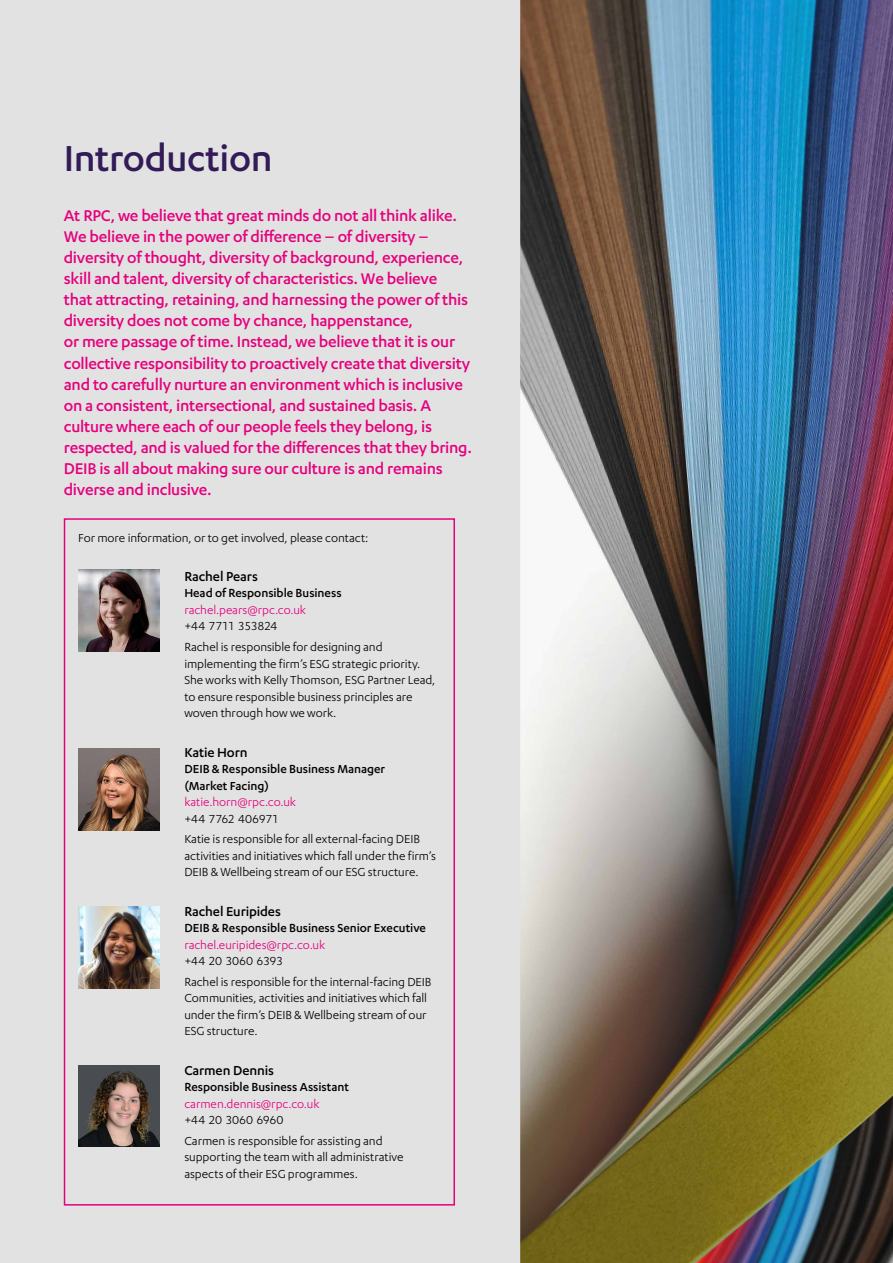
<style>
.page{position:relative;width:893px;height:1263px;background:#e2e2e2}
.page>*{position:absolute;margin:0;border:0;box-sizing:border-box;transform-origin:0 0}
.t1{font:500 42px "Karbon";letter-spacing:-.01em;color:#331b58}
.t2{font:500 18px/21px "Karbon";letter-spacing:-.015em;color:#e6007d}
.t3{font:500 15px "Karbon";letter-spacing:-.005em;color:#000}
.t4{font:13.5px/16.5px "Karbon";letter-spacing:-.005em;color:#000}
.t5{font:500 13.5px/16.5px "Karbon";color:#000}
.t6{font:13.5px "Karbon";letter-spacing:-.005em;color:#e6007d}
</style>
<div class="page">
<img style="left:520px;top:0;width:373px;height:1263px">
<div style="left:64px;top:518px;width:391px;height:687px;border:2px solid #e6007d"></div>
<img style="left:78px;top:570px;width:82px;height:82px">
<img style="left:78px;top:1065px;width:82px;height:82px">
<img style="left:78px;top:907px;width:82px;height:82px">
<img style="left:78px;top:749px;width:82px;height:81px">
<h1 class="t1" style="left:64px;top:134px;width:210px">Introduction</h1>
<p class="t2" style="left:64px;top:205px;width:410px">At RPC, we believe that great minds do not all think alike.<br>We believe in the power of difference – of diversity – diversity of thought, diversity of background, experience, skill and talent, diversity of characteristics. We believe<br>that attracting, retaining, and harnessing the power of this diversity does not come by chance, happenstance,<br>or mere passage of time. Instead, we believe that it is our collective responsibility to proactively create that diversity and to carefully nurture an environment which is inclusive on a consistent, intersectional, and sustained basis. A culture where each of our people feels they belong, is respected, and is valued for the differences that they bring.<br>DEIB is all about making sure our culture is and remains diverse and inclusive.</p>
<p class="t4" style="left:78px;top:529px;width:292px">For more information, or to get involved, please contact:</p>
<p class="t3" style="left:184px;top:568px;width:75px">Rachel Pears</p>
<p class="t5" style="left:184px;top:585px;width:159px">Head of Responsible Business</p>
<p class="t6" style="left:184px;top:602px;width:123px">rachel.pears@rpc.co.uk</p>
<p class="t4" style="left:184px;top:616px;width:200px;line-height:20.7px">+44 7711 353824<br>Rachel is responsible for designing and</p>
<p class="t4" style="left:184px;top:655px;width:253px">implementing the firm’s ESG strategic priority.<br>She works with Kelly Thomson, ESG Partner Lead, to ensure responsible business principles are woven through how we work.</p>
<p class="t3" style="left:184px;top:743px;width:65px">Katie Horn</p>
<p class="t5" style="left:184px;top:760px;width:202px">DEIB &amp; Responsible Business Manager (Market Facing)</p>
<p class="t6" style="left:184px;top:794px;width:113px">katie.horn@rpc.co.uk</p>
<p class="t4" style="left:184px;top:808px;width:237px;line-height:20.7px">+44 7762 406971<br>Katie is responsible for all external-facing DEIB</p>
<p class="t4" style="left:184px;top:847px;width:253px">activities and initiatives which fall under the firm’s<br>DEIB &amp; Wellbeing stream of our ESG structure.</p>
<p class="t3" style="left:184px;top:902px;width:98px">Rachel Euripides</p>
<p class="t5" style="left:184px;top:919px;width:243px">DEIB &amp; Responsible Business Senior Executive</p>
<p class="t6" style="left:184px;top:937px;width:142px">rachel.euripides@rpc.co.uk</p>
<p class="t4" style="left:184px;top:950px;width:249px;line-height:20.7px">+44 20 3060 6393<br>Rachel is responsible for the internal-facing DEIB</p>
<p class="t4" style="left:184px;top:989px;width:244px;text-align:justify">Communities, activities and initiatives which fall under the firm’s DEIB &amp; Wellbeing stream of our ESG structure.</p>
<p class="t3" style="left:184px;top:1061px;width:91px">Carmen Dennis</p>
<p class="t5" style="left:184px;top:1078px;width:166px">Responsible Business Assistant</p>
<p class="t6" style="left:184px;top:1096px;width:137px">carmen.dennis@rpc.co.uk</p>
<p class="t4" style="left:184px;top:1109px;width:200px;line-height:20.7px">+44 20 3060 6960<br>Carmen is responsible for assisting and</p>
<p class="t4" style="left:184px;top:1148px;width:221px">supporting the team with all administrative aspects of their ESG programmes.</p>
</div>
